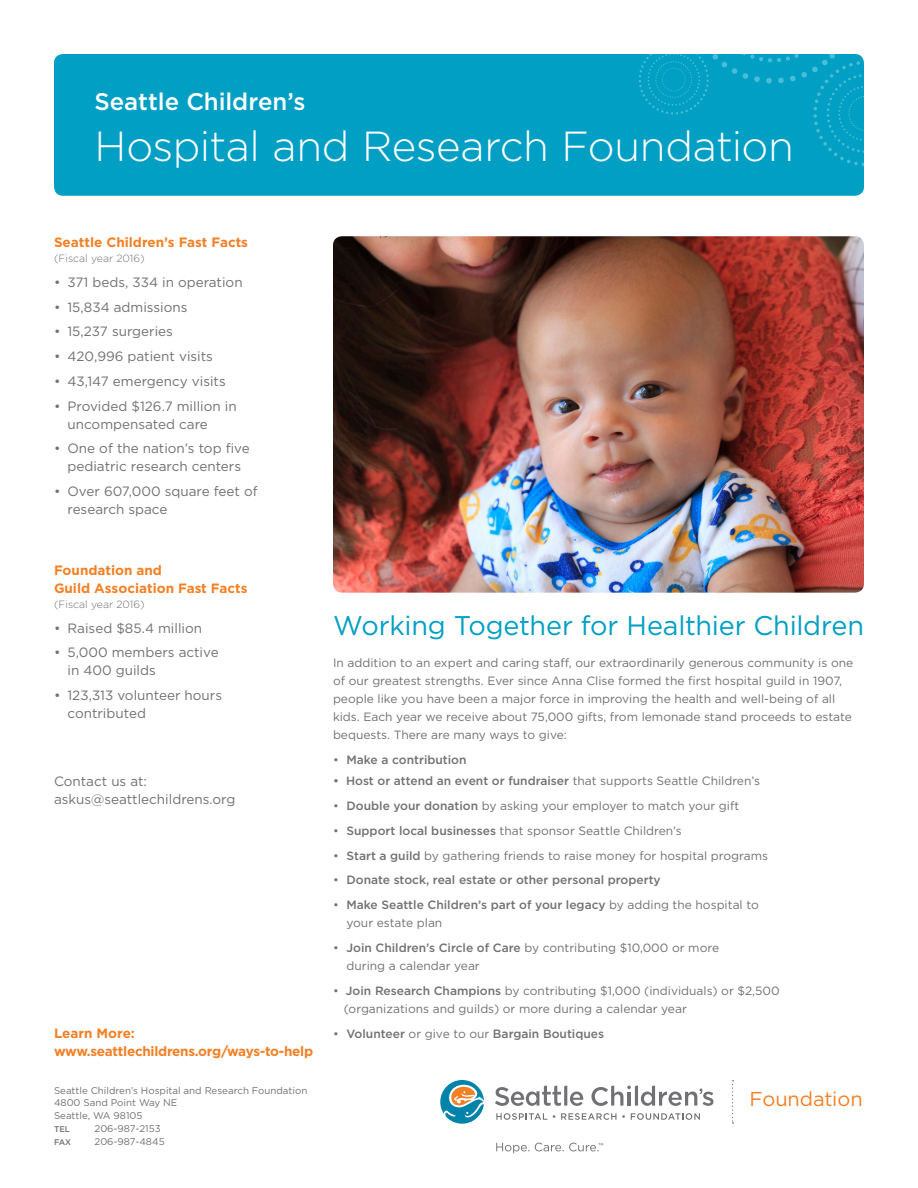
<style>
.page{position:relative;width:918px;height:1188px;background:#fff}
.page>*{position:absolute;margin:0;border:0;box-sizing:border-box;transform-origin:0 0}
.t1{font:300 42px "Gotham";letter-spacing:-.01em;color:#fff}
.t2{font:27px "Gotham";letter-spacing:-.01em;color:#009fc3}
.t3{font:500 24px "Gotham";color:#fff}
.t4{font:20.1px "Gotham";letter-spacing:-.005em;color:#f48026}
.Normal__Web{font:13.5px/18px "Gotham";color:#717074}
.t5{font:700 13.5px/18px "Gotham";color:#f48026}
.t6{font:700 13.5px "Gotham";letter-spacing:-.02em;color:#f48026}
.List_Paragraph{font:12px/18px "Gotham";color:#717074}
.List_Paragraph-2{font:500 12px/18px "Gotham";color:#717074}
.t7{font:300 10.5px "Gotham";color:#717074}
.t8{font:9.75px "Gotham";color:#717074}
.t9{font:500 8.25px "Gotham";letter-spacing:-.005em;color:#717074}
.s1{font-weight:400}
.s2{font-weight:500}
</style>
<div class="page">
<div style="left:54px;top:54px;width:810px;height:142px;background:#009fc3;border-radius:9px"></div>
<svg style="left:639px;top:54px;width:225px;height:112px"></svg>
<svg style="left:732px;top:1080px;width:2px;height:44px"></svg>
<svg style="left:495px;top:1086px;width:88px;height:20px"></svg>
<svg style="left:591px;top:1086px;width:123px;height:20px"></svg>
<svg style="left:496px;top:1113px;width:51px;height:7px"></svg>
<svg style="left:561px;top:1113px;width:55px;height:7px"></svg>
<svg style="left:631px;top:1113px;width:69px;height:7px"></svg>
<svg style="left:440px;top:1080px;width:44px;height:44px"></svg>
<svg style="left:496px;top:1143px;width:107px;height:10px"></svg>
<img style="left:333px;top:236px;width:531px;height:357px">
<p class="t3" style="left:94px;top:85px;width:212px">Seattle Children’s</p>
<p class="t1" style="left:94px;top:120px;width:701px">Hospital and Research Foundation</p>
<p class="t5" style="left:54px;top:233px;width:196px">Seattle Children’s Fast Facts</p>
<p class="t7" style="left:54px;top:252px;width:92px">(Fiscal year 2016)</p>
<p class="Normal__Web" style="left:54px;top:273px;width:190px">• 371 beds, 334 in operation</p>
<p class="Normal__Web" style="left:54px;top:297px;width:135px">• 15,834 admissions</p>
<p class="Normal__Web" style="left:54px;top:322px;width:120px">• 15,237 surgeries</p>
<p class="Normal__Web" style="left:54px;top:347px;width:161px">• 420,996 patient visits</p>
<p class="Normal__Web" style="left:54px;top:372px;width:173px">• 43,147 emergency visits</p>
<p class="Normal__Web" style="left:68px;top:396px;width:171px;text-indent:-14px">• Provided $126.7 million in uncompensated care</p>
<p class="Normal__Web" style="left:54px;top:439px;width:197px;text-align:center">• One of the nation’s top five pediatric research centers</p>
<p class="Normal__Web" style="left:68px;top:482px;width:192px;text-indent:-14px">• Over 607,000 square feet of research space</p>
<p class="t5" style="left:54px;top:561px;width:195px">Foundation and<br>Guild Association Fast Facts</p>
<p class="t7" style="left:54px;top:597px;width:92px">(Fiscal year 2016)</p>
<p class="Normal__Web" style="left:54px;top:618px;width:150px">• Raised $85.4 million</p>
<p class="Normal__Web" style="left:68px;top:643px;width:153px;text-indent:-14px">• 5,000 members active in 400 guilds</p>
<p class="Normal__Web" style="left:68px;top:686px;width:156px;text-indent:-14px">• 123,313 volunteer hours contributed</p>
<p class="Normal__Web" style="left:54px;top:771px;width:183px">Contact us at: askus@seattlechildrens.org</p>
<p class="t5" style="left:54px;top:1024px;width:82px">Learn More:</p>
<p class="t6" style="left:54px;top:1042px;width:261px">www.seattlechildrens.org/ways-to-help</p>
<p class="t8" style="left:54px;top:1084px;width:255px">Seattle Children’s Hospital and Research Foundation</p>
<p class="t8" style="left:54px;top:1097px;width:125px">4800 Sand Point Way NE</p>
<p class="t8" style="left:54px;top:1109px;width:90px">Seattle, WA 98105</p>
<p class="t9" style="left:54px;top:1124px;width:17px">TEL</p>
<p class="t8" style="left:95px;top:1122px;width:68px">206-987-2153</p>
<p class="t9" style="left:54px;top:1136px;width:19px">FAX</p>
<p class="t8" style="left:94px;top:1135px;width:72px">206-987-4845</p>
<p class="t2" style="left:333px;top:609px;width:533px">Working Together for Healthier Children</p>
<p class="List_Paragraph" style="left:333px;top:653px;width:522px">In addition to an expert and caring staff, our extraordinarily generous community is one of our greatest strengths. Ever since Anna Clise formed the first hospital guild in 1907, people like you have been a major force in improving the health and well-being of all kids. Each year we receive about 75,000 gifts, from lemonade stand proceeds to estate bequests. There are many ways to give:</p>
<p class="List_Paragraph-2" style="left:333px;top:750px;width:135px"><span class="s1">•</span> Make a contribution</p>
<p class="List_Paragraph-2" style="left:333px;top:772px;width:429px">• Host or attend an event or fundraiser <span class="s1">that supports Seattle Children’s</span></p>
<p class="List_Paragraph" style="left:333px;top:797px;width:408px">• <span class="s2">Double your donation</span> by asking your employer to match your gift</p>
<p class="List_Paragraph" style="left:333px;top:821px;width:350px">• <span class="s2">Support local businesses</span> that sponsor Seattle Children’s</p>
<p class="List_Paragraph" style="left:333px;top:846px;width:437px">• <span class="s2">Start a guild</span> by gathering friends to raise money for hospital programs</p>
<p class="List_Paragraph-2" style="left:333px;top:871px;width:329px"><span class="s1">•</span> Donate stock, real estate or other personal property</p>
<p class="List_Paragraph-2" style="left:346px;top:896px;width:414px;text-indent:-14px"><span class="s1">•</span> Make Seattle Children’s part of your legacy <span class="s1">by adding the hospital to your estate plan</span></p>
<p class="List_Paragraph" style="left:346px;top:938px;width:374px;text-indent:-14px">• <span class="s2">Join Children’s Circle of Care</span> by contributing $10,000 or more during a calendar year</p>
<p class="List_Paragraph" style="left:333px;top:981px;width:448px">• <span class="s2">Join Research Champions</span> by contributing $1,000 (individuals) or $2,500</p>
<p class="List_Paragraph" style="left:344px;top:1000px;width:345px">(organizations and guilds) or more during a calendar year</p>
<p class="List_Paragraph-2" style="left:333px;top:1025px;width:273px"><span class="s1">•</span> Volunteer <span class="s1">or give to our</span> Bargain Boutiques</p>
<p class="t4" style="left:750px;top:1086px;width:115px">Foundation</p>
</div>
